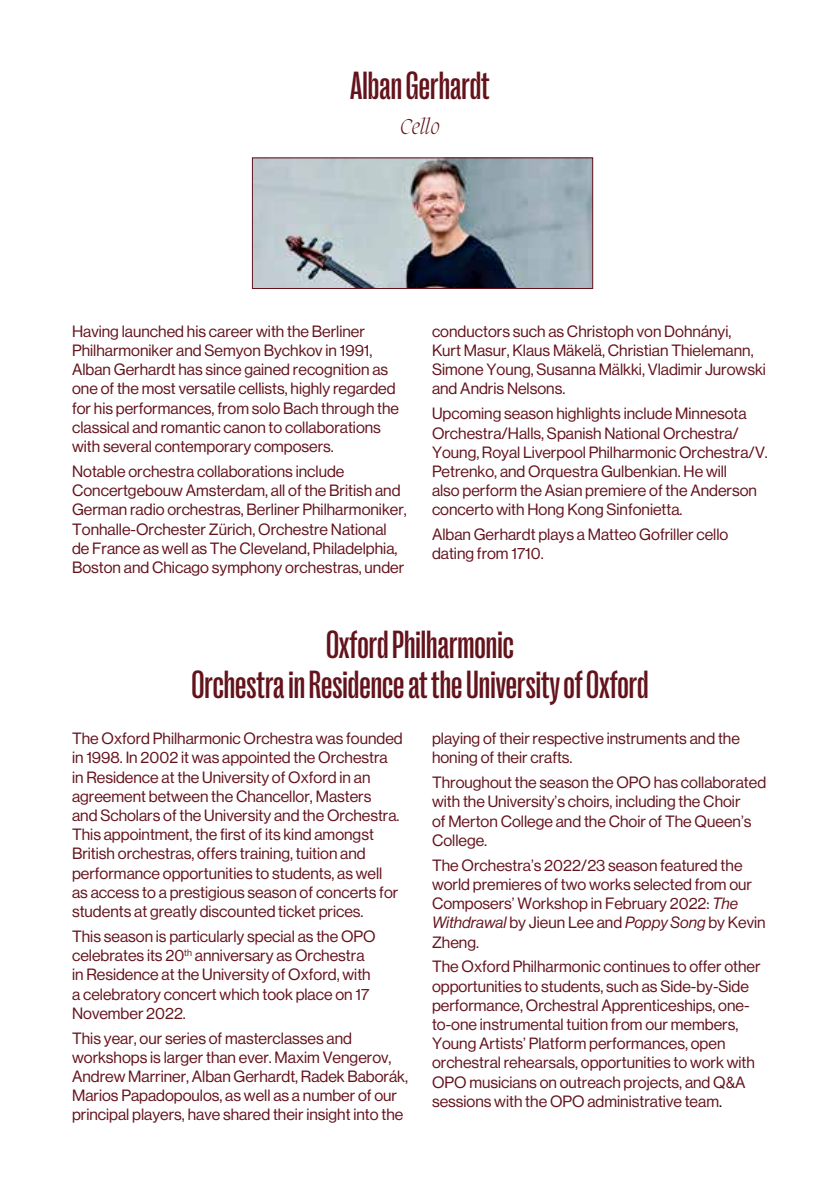
<style>
.page{position:relative;width:840px;height:1191px;background:#fff}
.page>*{position:absolute;margin:0;border:0;box-sizing:border-box;transform-origin:0 0}
.t1{font:500 40px/40px "Right Grotesk Tight";color:#64131c;text-align:center}
.t2{font:italic 200 22px "Migra";letter-spacing:.015em;color:#64131c}
.t3{font:16px/19.2px "N Haas Grotesk DS Pro 55 Rg";color:#64131c}
.s1{font-family:"N Haas Grotesk DS Pro 56 It"}
.s2{color:#000}
</style>
<div class="page">
<img style="left:254px;top:160px;width:336px;height:127px">
<div style="left:252px;top:158px;width:340px;height:131px;border:1px solid #64131c"></div>
<h1 class="t1" style="left:350px;top:66px;width:140px">Alban Gerhardt</h1>
<h2 class="t2" style="left:400px;top:112px;width:41px">Cello</h2>
<p class="t3" style="left:72px;top:322px;width:328px">Having launched his career with the Berliner Philharmoniker and Semyon Bychkov in 1991, Alban Gerhardt has since gained recognition as one of the most versatile cellists, highly regarded for his performances, from solo Bach through the classical and romantic canon to collaborations with several contemporary composers.</p>
<p class="t3" style="left:72px;top:462px;width:336px">Notable orchestra collaborations include Concertgebouw Amsterdam, all of the British and German radio orchestras, Berliner Philharmoniker, Tonhalle-Orchester Zürich, Orchestre National de France as well as The Cleveland, Philadelphia, Boston and Chicago symphony orchestras, under</p>
<p class="t3" style="left:432px;top:322px;width:335px">conductors such as Christoph von Dohnányi,<br>Kurt Masur, Klaus Mäkelä, Christian Thielemann, Simone Young, Susanna Mälkki, Vladimir Jurowski and Andris Nelsons.</p>
<p class="t3" style="left:432px;top:404px;width:337px">Upcoming season highlights include Minnesota Orchestra/Halls, Spanish National Orchestra/ Young, Royal Liverpool Philharmonic Orchestra/V.<br>Petrenko, and Orquestra Gulbenkian. He will<br>also perform the Asian premiere of the Anderson concerto with Hong Kong Sinfonietta.</p>
<p class="t3" style="left:432px;top:525px;width:298px">Alban Gerhardt plays a Matteo Gofriller cello dating from 1710.</p>
<h1 class="t1" style="left:191px;top:625px;width:458px">Oxford Philharmonic<br>Orchestra in Residence at the University of Oxford</h1>
<p class="t3" style="left:72px;top:729px;width:332px">The Oxford Philharmonic Orchestra was founded in 1998. In 2002 it was appointed the Orchestra in Residence at the University of Oxford in an agreement between the Chancellor, Masters<br>and Scholars of the University and the Orchestra.<br>This appointment, the first of its kind amongst British orchestras, offers training, tuition and performance opportunities to students, as well<br>as access to a prestigious season of concerts for students at greatly discounted ticket prices.</p>
<p class="t3" style="left:72px;top:926px;width:305px">This season is particularly special as the OPO celebrates its 20<sup>th</sup> anniversary as Orchestra in Residence at the University of Oxford, with a celebratory concert which took place on 17<br>November 2022.</p>
<p class="t3" style="left:72px;top:1028px;width:337px">This year, our series of masterclasses and workshops is larger than ever. Maxim Vengerov, Andrew Marriner, Alban Gerhardt, Radek Baborák, Marios Papadopoulos, as well as a number of our principal players, have shared their insight into the</p>
<p class="t3" style="left:432px;top:729px;width:309px">playing of their respective instruments and the honing of their crafts.</p>
<p class="t3" style="left:432px;top:773px;width:335px">Throughout the season the OPO has collaborated with the University’s choirs, including the Choir<br>of Merton College and the Choir of The Queen’s College.</p>
<p class="t3" style="left:432px;top:855px;width:335px">The Orchestra’s 2022/23 season featured the world premieres of two works selected from our Composers’ Workshop in February 2022: <span class="s1">The Withdrawal</span> by Jieun Lee and <span class="s1">Poppy Song</span> by Kevin Zheng.</p>
<p class="t3" style="left:432px;top:957px;width:330px">The Oxford Philharmonic continues to offer other opportunities to students, such as Side-by-Side performance, Orchestral Apprenticeships, one&shy;to-one instrumental tuition from our members, Young Artists’ Platform performances, open orchestral rehearsals, opportunities to work with OPO musicians on outreach projects, and Q&amp;A sessions with the OPO administrative team<span class="s2">.</span></p>
</div>
